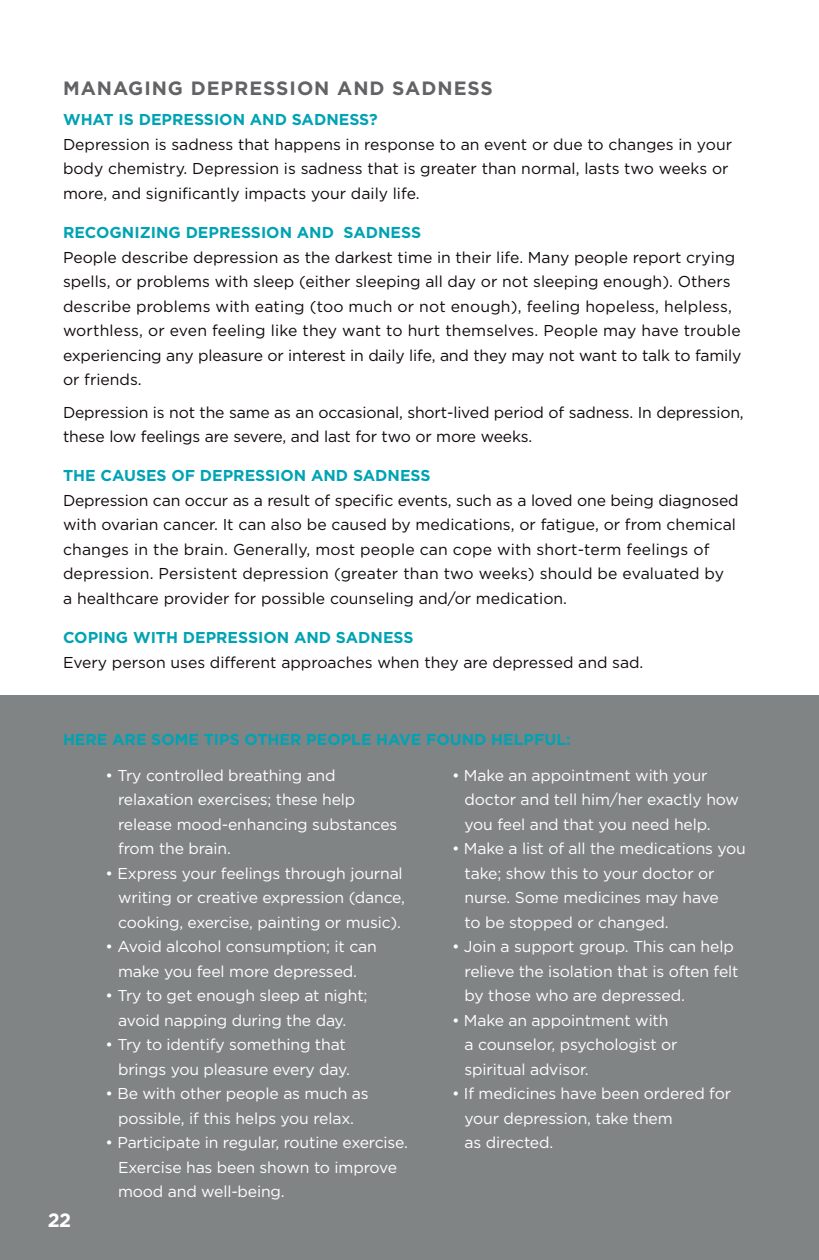
<style>
.page{position:relative;width:819px;height:1260px;background:#fff}
.page>*{position:absolute;margin:0;border:0;box-sizing:border-box;transform-origin:0 0}
.H3_subhead{font:700 19.25px "Gotham";letter-spacing:.05em;color:#636366}
.t1{font:700 19.25px "Gotham";color:#fff}
.H3_subhead-2{font:15.75px/24.5px "Gotham";color:#110a0c}
.H3_subhead-3{font:15.75px/24.5px "Gotham";letter-spacing:-.01em;color:#fff}
.H3_subhead-4{font:700 15.75px "Gotham";color:#00a3b3}
.s1{font-weight:700;color:#00a3b3}
</style>
<div class="page">
<div style="left:0;top:696px;width:819px;height:564px;background:#818485"></div>
<p class="H3_subhead" style="left:63px;top:77px;width:431px">MANAGING DEPRESSION AND SADNESS</p>
<p class="H3_subhead-2" style="left:63px;top:107px;width:671px"><span class="s1">WHAT IS DEPRESSION AND SADNESS?<br></span>Depression is sadness that happens in response to an event or due to changes in your body chemistry. Depression is sadness that is greater than normal, lasts two weeks or more, and significantly impacts your daily life.</p>
<p class="H3_subhead-2" style="left:63px;top:220px;width:680px"><span class="s1">RECOGNIZING DEPRESSION AND SADNESS<br></span>People describe depression as the darkest time in their life. Many people report crying spells, or problems with sleep (either sleeping all day or not sleeping enough). Others describe problems with eating (too much or not enough), feeling hopeless, helpless, worthless, or even feeling like they want to hurt themselves. People may have trouble experiencing any pleasure or interest in daily life, and they may not want to talk to family or friends.</p>
<p class="H3_subhead-2" style="left:63px;top:399px;width:682px">Depression is not the same as an occasional, short-lived period of sadness. In depression, these low feelings are severe, and last for two or more weeks.</p>
<p class="H3_subhead-2" style="left:63px;top:463px;width:677px"><span class="s1">THE CAUSES OF DEPRESSION AND SADNESS<br></span>Depression can occur as a result of specific events, such as a loved one being diagnosed with ovarian cancer. It can also be caused by medications, or fatigue, or from chemical changes in the brain. Generally, most people can cope with short-term feelings of depression. Persistent depression (greater than two weeks) should be evaluated by<br>a healthcare provider for possible counseling and/or medication.</p>
<p class="H3_subhead-2" style="left:63px;top:625px;width:582px"><span class="s1">COPING WITH DEPRESSION AND SADNESS<br></span>Every person uses different approaches when they are depressed and sad.</p>
<p class="H3_subhead-4" style="left:63px;top:731px;width:509px">HERE ARE SOME TIPS OTHER PEOPLE HAVE FOUND HELPFUL:</p>
<p class="H3_subhead-3" style="left:118px;top:762px;width:281px;text-indent:-13px">• Try controlled breathing and relaxation exercises; these help release mood-enhancing substances from the brain.</p>
<p class="H3_subhead-3" style="left:118px;top:860px;width:289px;text-indent:-13px">• Express your feelings through journal writing or creative expression (dance, cooking, exercise, painting or music).</p>
<p class="H3_subhead-3" style="left:106px;top:934px;width:273px;text-align:center">• Avoid alcohol consumption; it can make you feel more depressed.</p>
<p class="H3_subhead-3" style="left:106px;top:983px;width:264px;text-align:center">• Try to get enough sleep at night; avoid napping during the day.</p>
<p class="H3_subhead-3" style="left:106px;top:1032px;width:246px;text-align:right">• Try to identify something that brings you pleasure every day.</p>
<p class="H3_subhead-3" style="left:106px;top:1081px;width:265px;text-align:center">• Be with other people as much as possible, if this helps you relax.</p>
<p class="H3_subhead-3" style="left:118px;top:1130px;width:291px;text-indent:-13px">• Participate in regular, routine exercise.<br>Exercise has been shown to improve mood and well-being.</p>
<p class="H3_subhead-3" style="left:465px;top:762px;width:276px;text-indent:-13px">• Make an appointment with your doctor and tell him/her exactly how you feel and that you need help.</p>
<p class="H3_subhead-3" style="left:465px;top:836px;width:283px;text-indent:-13px">• Make a list of all the medications you take; show this to your doctor or nurse. Some medicines may have<br>to be stopped or changed.</p>
<p class="H3_subhead-3" style="left:465px;top:934px;width:276px;text-indent:-13px">• Join a support group. This can help relieve the isolation that is often felt by those who are depressed.</p>
<p class="H3_subhead-3" style="left:465px;top:1007px;width:214px;text-indent:-13px">• Make an appointment with a counselor, psychologist or spiritual advisor.</p>
<p class="H3_subhead-3" style="left:465px;top:1081px;width:268px;text-indent:-13px">• If medicines have been ordered for your depression, take them<br>as directed.</p>
<p class="t1" style="left:48px;top:1209px;width:25px">22</p>
</div>
